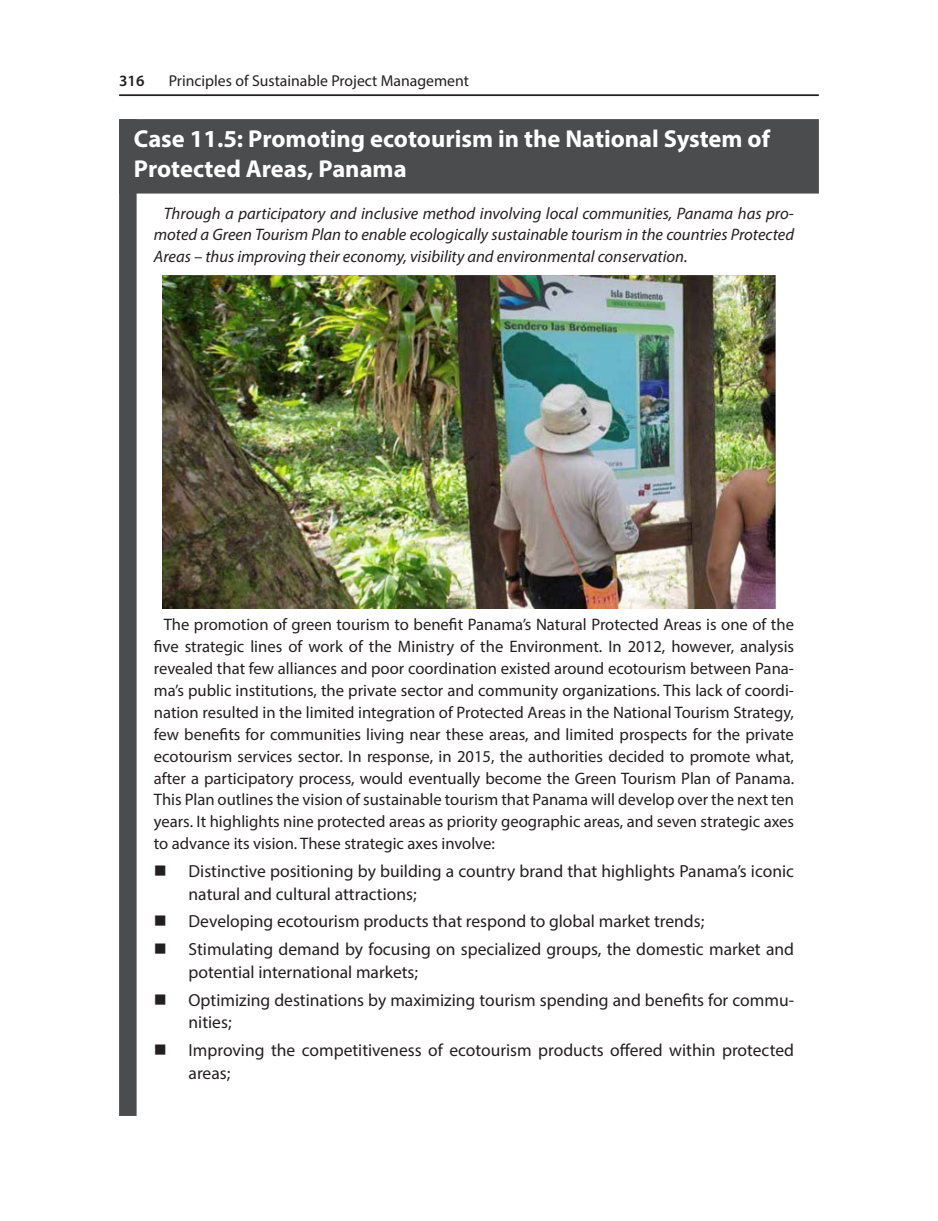
<style>
.page{position:relative;width:938px;height:1221px;background:#fff}
.page>*{position:absolute;margin:0;border:0;box-sizing:border-box;transform-origin:0 0}
.BoxHead{font:700 24.5px/29.4px "Myriad Pro";color:#fff}
.t1{font:17.5px/22.8px "Myriad Pro";color:#231f20}
.BoxText{font:16.62px/21.9px "Myriad Pro";color:#231f20;text-align:justify}
.BoxText-2{font:italic 16.62px/21.9px "Myriad Pro";color:#231f20;text-align:justify}
.t2{font:15.75px "Myriad Pro";color:#231f20}
.t3{font:600 15.75px "Myriad Pro";color:#231f20}
</style>
<div class="page">
<hr style="left:119px;top:94px;width:700px;height:2px;background:#231f20">
<div style="left:119px;top:119px;width:700px;height:74px;background:#4b4c4d;border:2px solid #4b4c4d"></div>
<div style="left:119px;top:119px;width:18px;height:996px;background:#4b4c4d"></div>
<img style="left:162px;top:275px;width:613px;height:333px">
<p class="t3" style="left:119px;top:71px;width:27px">316</p>
<p class="t2" style="left:169px;top:71px;width:302px">Principles of Sustainable Project Management</p>
<p class="BoxHead" style="left:134px;top:124px;width:637px">Case 11.5: Promoting ecotourism in the National System of<br>Protected Areas, Panama</p>
<p class="BoxText-2" style="left:154px;top:202px;width:642px;text-indent:10px">Through a participatory and inclusive method involving local communities, Panama has pro&shy;moted a Green Tourism Plan to enable ecologically sustainable tourism in the countries Protected Areas – thus improving their economy, visibility and environmental conservation.</p>
<p class="BoxText" style="left:154px;top:613px;width:642px;text-indent:10px">The promotion of green tourism to benefit Panama’s Natural Protected Areas is one of the five strategic lines of work of the Ministry of the Environment. In 2012, however, analysis revealed that few alliances and poor coordination existed around ecotourism between Pana&shy;ma’s public institutions, the private sector and community organizations. This lack of coordi&shy;nation resulted in the limited integration of Protected Areas in the National Tourism Strategy, few benefits for communities living near these areas, and limited prospects for the private ecotourism services sector. In response, in 2015, the authorities decided to promote what, after a participatory process, would eventually become the Green Tourism Plan of Panama.<br>This Plan outlines the vision of sustainable tourism that Panama will develop over the next ten years. It highlights nine protected areas as priority geographic areas, and seven strategic axes to advance its vision. These strategic axes involve:</p>
<p class="t1" style="left:189px;top:859px;width:607px">Distinctive positioning by building a country brand that highlights Panama’s iconic natural and cultural attractions;</p>
<p class="t1" style="left:189px;top:909px;width:517px">Developing ecotourism products that respond to global market trends;</p>
<p class="t1" style="left:189px;top:937px;width:607px">Stimulating demand by focusing on specialized groups, the domestic market and potential international markets;</p>
<p class="t1" style="left:189px;top:988px;width:607px">Optimizing destinations by maximizing tourism spending and benefits for commu&shy;nities;</p>
<p class="t1" style="left:189px;top:1038px;width:607px">Improving the competitiveness of ecotourism products offered within protected areas;</p>
</div>
